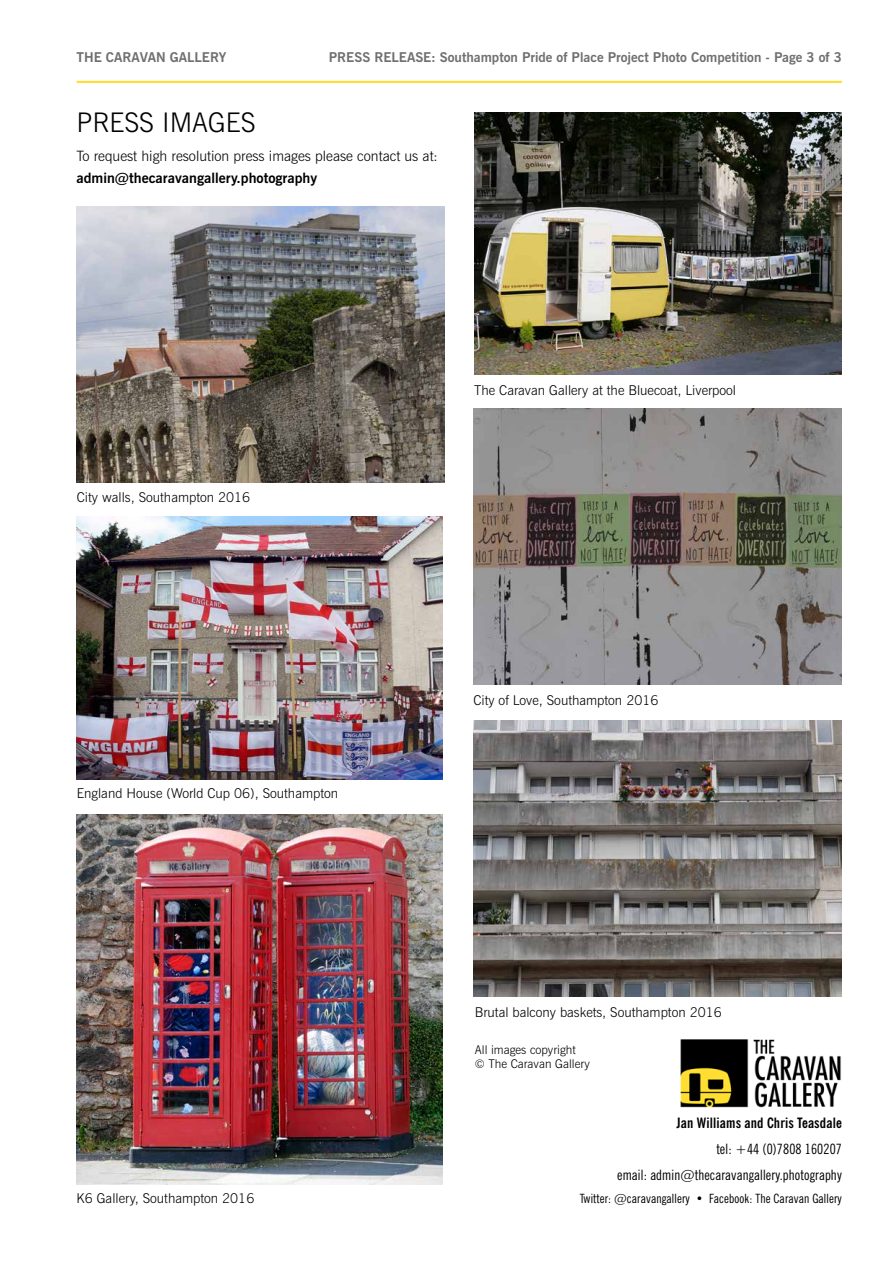
<style>
.page{position:relative;width:893px;height:1263px;background:#fff}
.page>*{position:absolute;margin:0;border:0;box-sizing:border-box;transform-origin:0 0}
.t1{font:300 27px "News Gothic BT";color:#000}
.t2{font:condensed 14.25px/25.7px "News Gothic BT";letter-spacing:.01em;color:#000;text-align:right}
.t3{font:300 14.25px "News Gothic BT";color:#000}
.t4{font:700 14.25px "News Gothic BT";color:#000}
.t5{font:700 condensed 14.25px "News Gothic BT";letter-spacing:.01em;color:#000}
.t6{font:300 13.5px "News Gothic BT";color:#000}
.t7{font:700 13.5px "News Gothic BT";color:#6f6f6f}
.t8{font:condensed 12.75px "News Gothic BT";letter-spacing:.01em;color:#000}
.t9{font:300 12px/14.4px "News Gothic BT";color:#000}
</style>
<div class="page">
<hr style="left:77px;top:81px;width:765px;height:2px;background:#ffdd31">
<img style="left:474px;top:113px;width:368px;height:262px">
<img style="left:680px;top:1039px;width:161px;height:69px">
<img style="left:77px;top:206px;width:368px;height:276px">
<img style="left:77px;top:517px;width:365px;height:262px">
<img style="left:473px;top:408px;width:369px;height:277px">
<img style="left:473px;top:721px;width:369px;height:275px">
<img style="left:77px;top:814px;width:365px;height:370px">
<p class="t7" style="left:77px;top:49px;width:151px">THE CARAVAN GALLERY</p>
<p class="t7" style="left:329px;top:49px;width:515px">PRESS RELEASE: Southampton Pride of Place Project Photo Competition - Page 3 of 3</p>
<h1 class="t1" style="left:77px;top:106px;width:181px">PRESS IMAGES</h1>
<p class="t3" style="left:77px;top:147px;width:363px">To request high resolution press images please contact us at:</p>
<p class="t4" style="left:77px;top:170px;width:242px">admin@thecaravangallery.photography</p>
<p class="t6" style="left:77px;top:489px;width:175px">City walls, Southampton 2016</p>
<p class="t6" style="left:77px;top:785px;width:263px">England House (World Cup 06), Southampton</p>
<p class="t6" style="left:474px;top:382px;width:264px">The Caravan Gallery at the Bluecoat, Liverpool</p>
<p class="t6" style="left:473px;top:692px;width:186px">City of Love, Southampton 2016</p>
<p class="t6" style="left:77px;top:1190px;width:179px">K6 Gallery, Southampton 2016</p>
<p class="t6" style="left:475px;top:1004px;width:248px">Brutal balcony baskets, Southampton 2016</p>
<p class="t9" style="left:475px;top:1042px;width:117px">All images copyright<br>© The Caravan Gallery</p>
<p class="t5" style="left:676px;top:1114px;width:167px">Jan Williams and Chris Teasdale</p>
<p class="t2" style="left:617px;top:1136px;width:226px">tel: +44 (0)7808 160207<br>email: admin@thecaravangallery.photography</p>
<p class="t8" style="left:580px;top:1191px;width:264px">Twitter: @caravangallery • Facebook: The Caravan Gallery</p>
</div>
